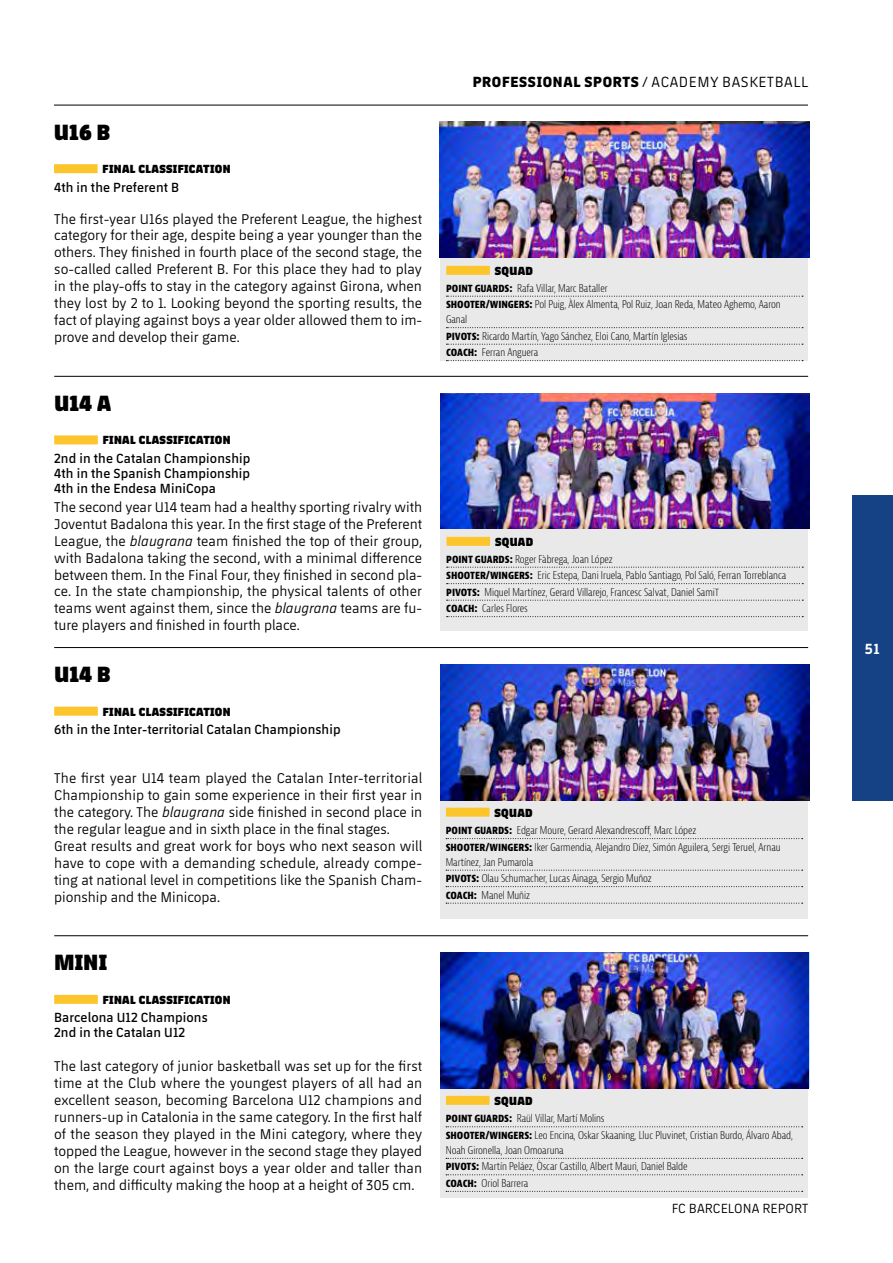
<style>
.page{position:relative;width:893px;height:1263px;background:#fff}
.page>*{position:absolute;margin:0;border:0;box-sizing:border-box;transform-origin:0 0}
.t1{font:800 22.5px "FCBARCELONA";letter-spacing:.01em;color:#000}
.t2{font:800 15px "FCBARCELONA";letter-spacing:.05em;color:#000}
.t3{font:700 15px "FCBARCELONA";color:#fff}
.t4{font:14.4px/17px "FCBARCELONA";color:#000;text-align:justify}
.t5{font:600 13.5px/15px "FCBARCELONA";letter-spacing:.01em;color:#000;text-align:justify}
.t6{font:13.5px "FCBARCELONA";letter-spacing:.01em;color:#000}
.t7{font:800 12px "FCBARCELONA";letter-spacing:.03em;color:#000}
.t8{font:300 condensed 10.5px/16.5px "Bernina Sans";letter-spacing:-.005em;color:#000}
.s1{font-style:italic}
.s2{font-weight:400}
.s3{font-weight:800}
</style>
<div class="page">
<div style="left:853px;top:495px;width:40px;height:305px;background:#154284"></div>
<hr style="left:54px;top:105px;width:754px;height:1px;background:#000">
<div style="left:54px;top:164px;width:44px;height:9px;background:#fdc52c"></div>
<div style="left:54px;top:435px;width:44px;height:9px;background:#fdc52c"></div>
<div style="left:54px;top:707px;width:44px;height:9px;background:#fdc52c"></div>
<div style="left:440px;top:257px;width:368px;height:104px;background:#e9e9e9"></div>
<div style="left:440px;top:528px;width:368px;height:103px;background:#e9e9e9"></div>
<div style="left:440px;top:800px;width:368px;height:119px;background:#e9e9e9"></div>
<div style="left:446px;top:266px;width:44px;height:9px;background:#fdc52c"></div>
<div style="left:446px;top:537px;width:44px;height:9px;background:#fdc52c"></div>
<div style="left:446px;top:808px;width:43px;height:9px;background:#fdc52c"></div>
<img style="left:440px;top:122px;width:369px;height:135px">
<img style="left:440px;top:393px;width:369px;height:135px">
<img style="left:440px;top:664px;width:369px;height:136px">
<hr style="left:54px;top:376px;width:754px;height:1px;background:#000">
<hr style="left:54px;top:647px;width:754px;height:1px;background:#000">
<div style="left:440px;top:1088px;width:368px;height:110px;background:#e9e9e9"></div>
<div style="left:446px;top:1096px;width:43px;height:9px;background:#fdc52c"></div>
<img style="left:440px;top:952px;width:368px;height:136px">
<div style="left:54px;top:995px;width:44px;height:9px;background:#fdc52c"></div>
<svg style="left:446px;top:296px;width:357px;height:1px"></svg>
<svg style="left:446px;top:327px;width:357px;height:1px"></svg>
<svg style="left:446px;top:344px;width:357px;height:1px"></svg>
<svg style="left:446px;top:360px;width:357px;height:1px"></svg>
<svg style="left:447px;top:567px;width:356px;height:1px"></svg>
<svg style="left:447px;top:583px;width:356px;height:1px"></svg>
<svg style="left:447px;top:600px;width:356px;height:1px"></svg>
<svg style="left:447px;top:616px;width:356px;height:1px"></svg>
<svg style="left:446px;top:838px;width:357px;height:1px"></svg>
<svg style="left:446px;top:870px;width:357px;height:1px"></svg>
<svg style="left:446px;top:886px;width:357px;height:1px"></svg>
<svg style="left:446px;top:903px;width:357px;height:1px"></svg>
<hr style="left:54px;top:935px;width:754px;height:1px;background:#000">
<svg style="left:446px;top:1126px;width:357px;height:1px"></svg>
<svg style="left:446px;top:1158px;width:357px;height:1px"></svg>
<svg style="left:446px;top:1174px;width:357px;height:1px"></svg>
<svg style="left:446px;top:1191px;width:357px;height:1px"></svg>
<h1 class="t1" style="left:54px;top:115px;width:57px">U16 B</h1>
<p class="t7" style="left:103px;top:160px;width:129px">FINAL CLASSIFICATION</p>
<p class="t5" style="left:54px;top:179px;width:127px">4th in the Preferent B</p>
<p class="t4" style="left:54px;top:209px;width:369px">The first-year U16s played the Preferent League, the highest category for their age, despite being a year younger than the others. They finished in fourth place of the second stage, the so-called called Preferent B. For this place they had to play in the play-offs to stay in the category against Girona, when they lost by 2 to 1. Looking beyond the sporting results, the fact of playing against boys a year older allowed them to im&shy;prove and develop their game.</p>
<h1 class="t1" style="left:54px;top:386px;width:58px">U14 A</h1>
<p class="t7" style="left:103px;top:431px;width:129px">FINAL CLASSIFICATION</p>
<p class="t5" style="left:54px;top:450px;width:198px">2nd in the Catalan Championship 4th in the Spanish Championship 4th in the Endesa MiniCopa</p>
<p class="t4" style="left:54px;top:498px;width:370px">The second year U14 team had a healthy sporting rivalry with Joventut Badalona this year. In the first stage of the Preferent League, the <span class="s1">blaugrana</span> team finished the top of their group, with Badalona taking the second, with a minimal difference between them. In the Final Four, they finished in second pla&shy;ce. In the state championship, the physical talents of other teams went against them, since the <span class="s1">blaugrana</span> teams are fu&shy;ture players and finished in fourth place.</p>
<h1 class="t1" style="left:54px;top:657px;width:58px">U14 B</h1>
<p class="t7" style="left:103px;top:702px;width:129px">FINAL CLASSIFICATION</p>
<p class="t5" style="left:54px;top:721px;width:288px">6th in the Inter-territorial Catalan Championship</p>
<p class="t4" style="left:54px;top:769px;width:370px;text-align:left">The first year U14 team played the Catalan Inter-territorial Championship to gain some experience in their first year in the category. The <span class="s1">blaugrana</span> side finished in second place in the regular league and in sixth place in the final stages.<br>Great results and great work for boys who next season will have to cope with a demanding schedule, already compe&shy;ting at national level in competitions like the Spanish Cham&shy;pionship and the Minicopa.</p>
<h1 class="t1" style="left:54px;top:945px;width:54px">MINI</h1>
<p class="t7" style="left:103px;top:990px;width:129px">FINAL CLASSIFICATION</p>
<p class="t5" style="left:54px;top:1009px;width:155px">Barcelona U12 Champions<br>2nd in the Catalan U12</p>
<p class="t4" style="left:54px;top:1057px;width:370px">The last category of junior basketball was set up for the first time at the Club where the youngest players of all had an excellent season, becoming Barcelona U12 champions and runners-up in Catalonia in the same category. In the first half of the season they played in the Mini category, where they topped the League, however in the second stage they played on the large court against boys a year older and taller than them, and difficulty making the hoop at a height of 305 cm.</p>
<p class="t2" style="left:473px;top:71px;width:337px">PROFESSIONAL SPORTS <span class="s2">/ ACADEMY BASKETBALL</span></p>
<p class="t7" style="left:495px;top:261px;width:40px">SQUAD</p>
<p class="t8" style="left:446px;top:280px;width:336px"><span class="s3">POINT GUARDS:</span> Rafa Villar, Marc Bataller<br><span class="s3">SHOOTER/WINGERS:</span> Pol Puig, Àlex Almenta, Pol Ruiz, Joan Reda, Mateo Aghemo, Aaron</p>
<p class="t8" style="left:446px;top:311px;width:243px">Ganal<br><span class="s3">PIVOTS:</span> Ricardo Martín, Yago Sánchez, Eloi Cano, Martín Iglesias<br><span class="s3">COACH:</span> Ferran Anguera</p>
<p class="t7" style="left:495px;top:532px;width:40px">SQUAD</p>
<p class="t8" style="left:446px;top:551px;width:342px"><span class="s3">POINT GUARDS:</span> Roger Fàbrega, Joan López<br><span class="s3">SHOOTER/WINGERS:</span> Eric Estepa, Dani Iruela, Pablo Santiago, Pol Saló, Ferran Torreblanca <span class="s3">PIVOTS:</span> Miquel Martínez, Gerard Villarejo, Francesc Salvat, Daniel SamiT<br><span class="s3">COACH:</span> Carles Flores</p>
<p class="t7" style="left:494px;top:804px;width:40px">SQUAD</p>
<p class="t8" style="left:446px;top:822px;width:336px"><span class="s3">POINT GUARDS:</span> Edgar Moure, Gerard Alexandrescoff, Marc López<br><span class="s3">SHOOTER/WINGERS:</span> Iker Garmendia, Alejandro Díez, Simón Aguilera, Sergi Teruel, Arnau</p>
<p class="t8" style="left:446px;top:854px;width:208px">Martínez, Jan Pumarola<br><span class="s3">PIVOTS:</span> Olau Schumacher, Lucas Ainaga, Sergio Muñoz<br><span class="s3">COACH:</span> Manel Muñiz</p>
<p class="t7" style="left:494px;top:1092px;width:40px">SQUAD</p>
<p class="t8" style="left:446px;top:1110px;width:349px"><span class="s3">POINT GUARDS:</span> Raül Villar, Martí Molins<br><span class="s3">SHOOTER/WINGERS:</span> Leo Encina, Oskar Skaaning, Lluc Pluvinet, Cristian Burdo, Álvaro Abad,</p>
<p class="t8" style="left:446px;top:1142px;width:243px">Noah Gironella, Joan Omoaruna<br><span class="s3">PIVOTS:</span> Martín Peláez, Òscar Castillo, Albert Mauri, Daniel Balde<br><span class="s3">COACH:</span> Oriol Barrera</p>
<p class="t6" style="left:672px;top:1199px;width:138px">FC BARCELONA REPORT</p>
<p class="t3" style="left:865px;top:638px;width:16px">51</p>
</div>
